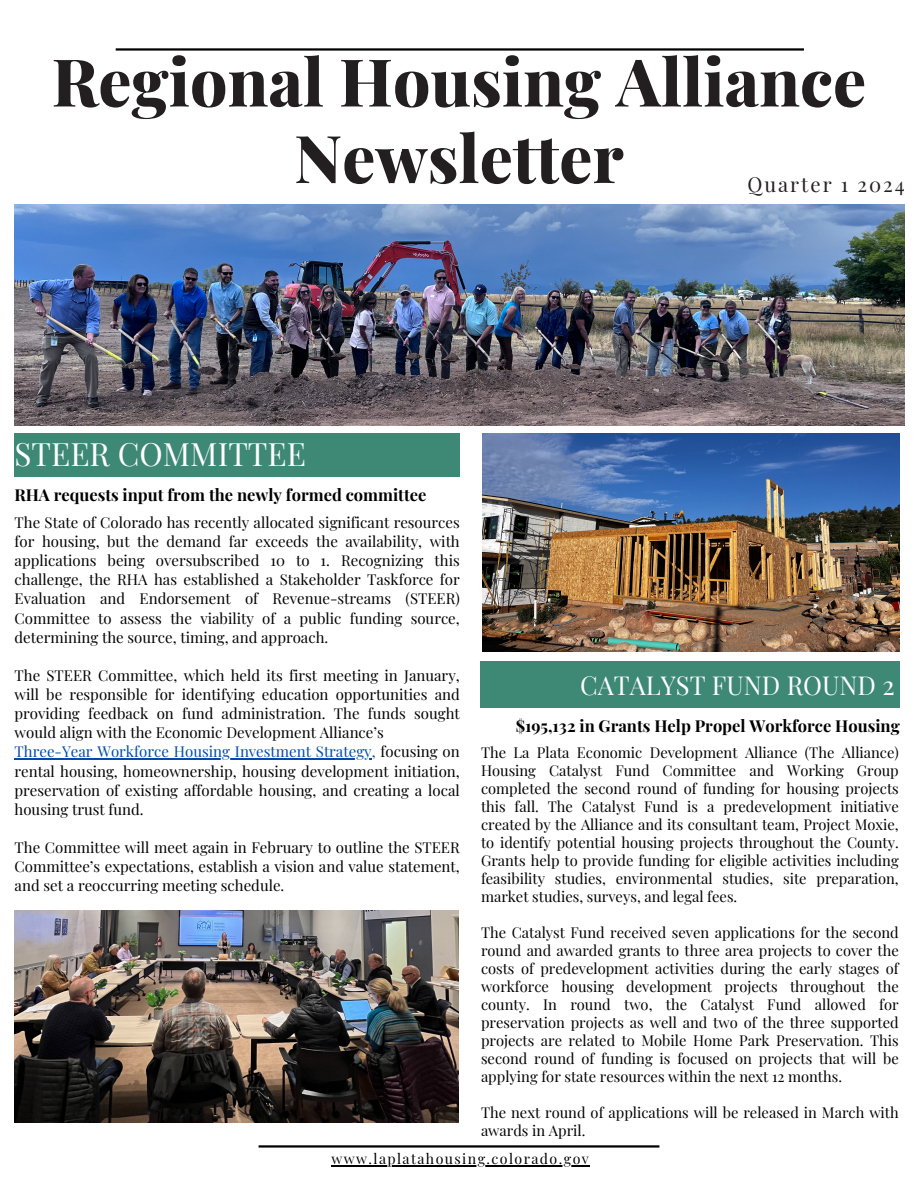
<style>
.page{position:relative;width:918px;height:1188px;background:#fff}
.page>*{position:absolute;margin:0;border:0;box-sizing:border-box;transform-origin:0 0}
.t1{font:800 66px/76.5px "Playfair Display";color:#231f20;text-align:center}
.t2{font:31.5px "Playfair Display SC";color:#fff}
.t3{font:25.5px "Playfair Display SC";color:#fff}
.t4{font:20.25px "Playfair Display";letter-spacing:.1em;color:#231f20}
.t5{font:700 16.5px "Playfair Display";color:#000}
.t6{font:15px/19px "Playfair Display";color:#000;text-align:justify}
.t7{font:14.7px/18px "Playfair Display";color:#000;text-align:justify}
.t8{font:14.25px "Playfair Display";letter-spacing:.1em;color:#000}
.s1{color:#004aad}
</style>
<div class="page">
<img style="left:14px;top:204px;width:890px;height:222px">
<hr style="left:259px;top:1145px;width:400px;height:3px;background:#000">
<hr style="left:116px;top:48px;width:688px;height:3px;background:#000">
<div style="left:480px;top:661px;width:420px;height:47px;background:#3e8876"></div>
<div style="left:15px;top:433px;width:445px;height:44px;background:#3e8876"></div>
<img style="left:15px;top:911px;width:444px;height:211px">
<img style="left:482px;top:433px;width:417px;height:219px">
<hr style="left:332px;top:1165px;width:258px;height:2px;background:#000">
<hr style="left:15px;top:759px;width:357px;height:1px;background:#004aad">
<h1 class="t1" style="left:52px;top:41px;width:816px">Regional Housing Alliance<br>Newsletter</h1>
<h6 class="t4" style="left:747px;top:170px;width:159px">Quarter 1 2024</h6>
<p class="t2" style="left:15px;top:432px;width:293px">STEER COMMITTEE</p>
<p class="t5" style="left:14px;top:483px;width:414px">RHA requests input from the newly formed committee</p>
<h2 class="t6" style="left:15px;top:512px;width:447px">The State of Colorado has recently allocated significant resources for housing, but the demand far exceeds the availability, with applications being oversubscribed 10 to 1. Recognizing this challenge, the RHA has established a Stakeholder Taskforce for Evaluation and Endorsement of Revenue-streams (STEER)<br>Committee to assess the viability of a public funding source, determining the source, timing, and approach.</h2>
<p class="t6" style="left:15px;top:665px;width:447px">The STEER Committee, which held its first meeting in January, will be responsible for identifying education opportunities and providing feedback on fund administration. The funds sought would align with the Economic Development Alliance’s</p>
<h5 class="t6" style="left:15px;top:742px;width:447px"><span class="s1">Three-Year Workforce Housing Investment Strategy,</span> focusing on rental housing, homeownership, housing development initiation, preservation of existing affordable housing, and creating a local housing trust fund.</h5>
<h5 class="t6" style="left:15px;top:837px;width:447px">The Committee will meet again in February to outline the STEER Committee’s expectations, establish a vision and value statement, and set a reoccurring meeting schedule.</h5>
<h6 class="t3" style="left:580px;top:667px;width:316px">CATALYST FUND ROUND 2</h6>
<h6 class="t5" style="left:516px;top:714px;width:386px">$195,132 in Grants Help Propel Workforce Housing</h6>
<h3 class="t7" style="left:481px;top:742px;width:419px">The La Plata Economic Development Alliance (The Alliance)<br>Housing Catalyst Fund Committee and Working Group completed the second round of funding for housing projects this fall. The Catalyst Fund is a predevelopment initiative created by the Alliance and its consultant team, Project Moxie, to identify potential housing projects throughout the County.<br>Grants help to provide funding for eligible activities including feasibility studies, environmental studies, site preparation, market studies, surveys, and legal fees.</h3>
<h5 class="t7" style="left:481px;top:922px;width:419px">The Catalyst Fund received seven applications for the second round and awarded grants to three area projects to cover the costs of predevelopment activities during the early stages of workforce housing development projects throughout the county. In round two, the Catalyst Fund allowed for preservation projects as well and two of the three supported projects are related to Mobile Home Park Preservation. This second round of funding is focused on projects that will be applying for state resources within the next 12 months.</h5>
<p class="t7" style="left:481px;top:1102px;width:419px">The next round of applications will be released in March with awards in April.</p>
<h4 class="t8" style="left:332px;top:1149px;width:259px">www.laplatahousing.colorado.gov</h4>
</div>
